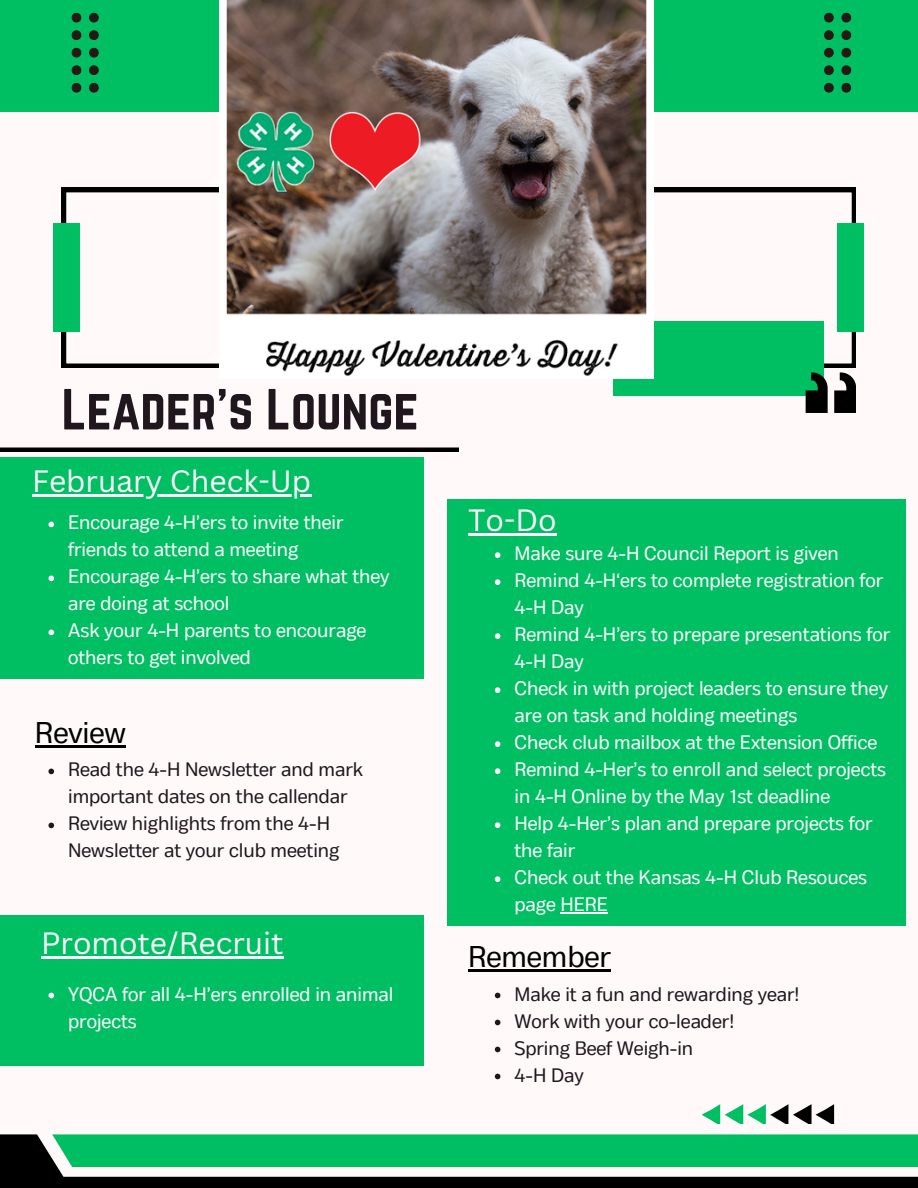
<style>
.page{position:relative;width:918px;height:1188px;background:#fff9fa}
.page>*{position:absolute;margin:0;border:0;box-sizing:border-box;transform-origin:0 0}
.t1{font:50.7px "Norwester";color:#20161d}
.t2{font:30px "Canva Sans";color:#fff}
.t3{font:30px "Body Text";color:#000}
.t4{font:19.5px/27px "Body Text";color:#fff}
.t5{font:19.5px/27px "Body Text";color:#20161d}
</style>
<div class="page">
<svg style="left:0;top:1134px;width:918px;height:54px;fill:#000"></svg>
<div style="left:52px;top:1134px;width:866px;height:33px;background:#00bf63"></div>
<div style="left:0;top:0;width:918px;height:112px;background:#00bf63"></div>
<svg style="left:62px;top:188px;width:794px;height:180px"></svg>
<svg style="left:824px;top:83px;width:10px;height:10px"></svg>
<svg style="left:824px;top:65px;width:10px;height:10px"></svg>
<svg style="left:824px;top:48px;width:10px;height:10px"></svg>
<svg style="left:824px;top:30px;width:10px;height:10px"></svg>
<svg style="left:824px;top:13px;width:10px;height:9px"></svg>
<svg style="left:842px;top:83px;width:9px;height:10px"></svg>
<svg style="left:842px;top:65px;width:9px;height:10px"></svg>
<svg style="left:842px;top:48px;width:9px;height:10px"></svg>
<svg style="left:842px;top:30px;width:9px;height:10px"></svg>
<svg style="left:842px;top:13px;width:9px;height:9px"></svg>
<svg style="left:72px;top:83px;width:9px;height:10px"></svg>
<svg style="left:72px;top:65px;width:9px;height:10px"></svg>
<svg style="left:72px;top:48px;width:9px;height:10px"></svg>
<svg style="left:72px;top:30px;width:9px;height:10px"></svg>
<svg style="left:72px;top:13px;width:9px;height:9px"></svg>
<svg style="left:89px;top:83px;width:10px;height:10px"></svg>
<svg style="left:89px;top:65px;width:10px;height:10px"></svg>
<svg style="left:89px;top:48px;width:10px;height:10px"></svg>
<svg style="left:89px;top:30px;width:10px;height:10px"></svg>
<svg style="left:89px;top:13px;width:10px;height:9px"></svg>
<div style="left:614px;top:321px;width:210px;height:75px;background:#00bf63"></div>
<svg style="left:806px;top:372px;width:50px;height:41px"></svg>
<div style="left:0;top:457px;width:424px;height:222px;background:#00bf63"></div>
<hr style="left:0;top:448px;width:459px;height:4px;background:#000">
<svg style="left:701px;top:1104px;width:134px;height:19px"></svg>
<div style="left:838px;top:224px;width:26px;height:108px;background:#00bf63"></div>
<div style="left:54px;top:224px;width:26px;height:108px;background:#00bf63"></div>
<div style="left:0;top:915px;width:424px;height:151px;background:#00bf63"></div>
<div style="left:447px;top:499px;width:458px;height:427px;background:#00bf63"></div>
<img style="left:219px;top:0;width:435px;height:379px">
<svg style="left:48px;top:522px;width:6px;height:5px"></svg>
<svg style="left:48px;top:576px;width:6px;height:5px"></svg>
<svg style="left:48px;top:630px;width:6px;height:5px"></svg>
<svg style="left:48px;top:769px;width:6px;height:5px"></svg>
<svg style="left:48px;top:823px;width:6px;height:5px"></svg>
<hr style="left:35px;top:745px;width:91px;height:3px;background:#000">
<hr style="left:32px;top:494px;width:279px;height:2px;background:#fff">
<hr style="left:41px;top:956px;width:243px;height:3px;background:#fff">
<svg style="left:48px;top:993px;width:6px;height:5px"></svg>
<hr style="left:468px;top:533px;width:89px;height:3px;background:#fff">
<svg style="left:495px;top:552px;width:5px;height:6px"></svg>
<svg style="left:495px;top:579px;width:5px;height:6px"></svg>
<svg style="left:495px;top:633px;width:5px;height:6px"></svg>
<svg style="left:495px;top:687px;width:5px;height:6px"></svg>
<svg style="left:495px;top:741px;width:5px;height:6px"></svg>
<svg style="left:495px;top:768px;width:5px;height:6px"></svg>
<svg style="left:495px;top:822px;width:5px;height:6px"></svg>
<svg style="left:495px;top:876px;width:5px;height:6px"></svg>
<hr style="left:560px;top:912px;width:48px;height:1px;background:#fff">
<hr style="left:468px;top:969px;width:143px;height:2px;background:#000">
<svg style="left:495px;top:993px;width:5px;height:5px"></svg>
<svg style="left:495px;top:1020px;width:5px;height:5px"></svg>
<svg style="left:495px;top:1047px;width:5px;height:5px"></svg>
<svg style="left:495px;top:1074px;width:5px;height:5px"></svg>
<p class="t1" style="left:62px;top:379px;width:359px">Leader’s Lounge</p>
<p class="t2" style="left:32px;top:460px;width:281px">February Check-Up</p>
<p class="t4" style="left:68px;top:511px;width:277px">Encourage 4-H’ers to invite their friends to attend a meeting</p>
<p class="t4" style="left:68px;top:565px;width:323px">Encourage 4-H’ers to share what they are doing at school</p>
<h1 class="t4" style="left:68px;top:619px;width:300px">Ask your 4-H parents to encourage others to get involved</h1>
<p class="t3" style="left:35px;top:715px;width:92px">Review</p>
<h2 class="t5" style="left:68px;top:758px;width:296px">Read the 4-H Newsletter and mark important dates on the callendar</h2>
<p class="t5" style="left:68px;top:812px;width:273px">Review highlights from the 4-H<br>Newsletter at your club meeting</p>
<h2 class="t2" style="left:41px;top:922px;width:244px">Promote/Recruit</h2>
<p class="t4" style="left:68px;top:982px;width:327px">YQCA for all 4-H’ers enrolled in animal projects</p>
<p class="t2" style="left:468px;top:499px;width:90px">To-Do</p>
<h2 class="t4" style="left:514px;top:541px;width:326px">Make sure 4-H Council Report is given</h2>
<p class="t4" style="left:514px;top:568px;width:370px">Remind 4-H‘ers to complete registration for<br>4-H Day</p>
<h2 class="t4" style="left:514px;top:622px;width:377px">Remind 4-H’ers to prepare presentations for<br>4-H Day</h2>
<p class="t4" style="left:514px;top:676px;width:375px">Check in with project leaders to ensure they are on task and holding meetings</p>
<p class="t4" style="left:514px;top:730px;width:364px">Check club mailbox at the Extension Office</p>
<p class="t4" style="left:514px;top:757px;width:373px">Remind 4-Her’s to enroll and select projects in 4-H Online by the May 1st deadline</p>
<p class="t4" style="left:514px;top:811px;width:360px">Help 4-Her’s plan and prepare projects for the fair</p>
<p class="t4" style="left:514px;top:865px;width:354px">Check out the Kansas 4-H Club Resouces page HERE</p>
<p class="t3" style="left:468px;top:939px;width:144px">Remember</p>
<p class="t5" style="left:514px;top:982px;width:287px">Make it a fun and rewarding year!</p>
<p class="t5" style="left:514px;top:1009px;width:221px">Work with your co-leader!</p>
<h2 class="t5" style="left:514px;top:1036px;width:180px">Spring Beef Weigh-in</h2>
<p class="t5" style="left:514px;top:1063px;width:71px">4-H Day</p>
</div>
